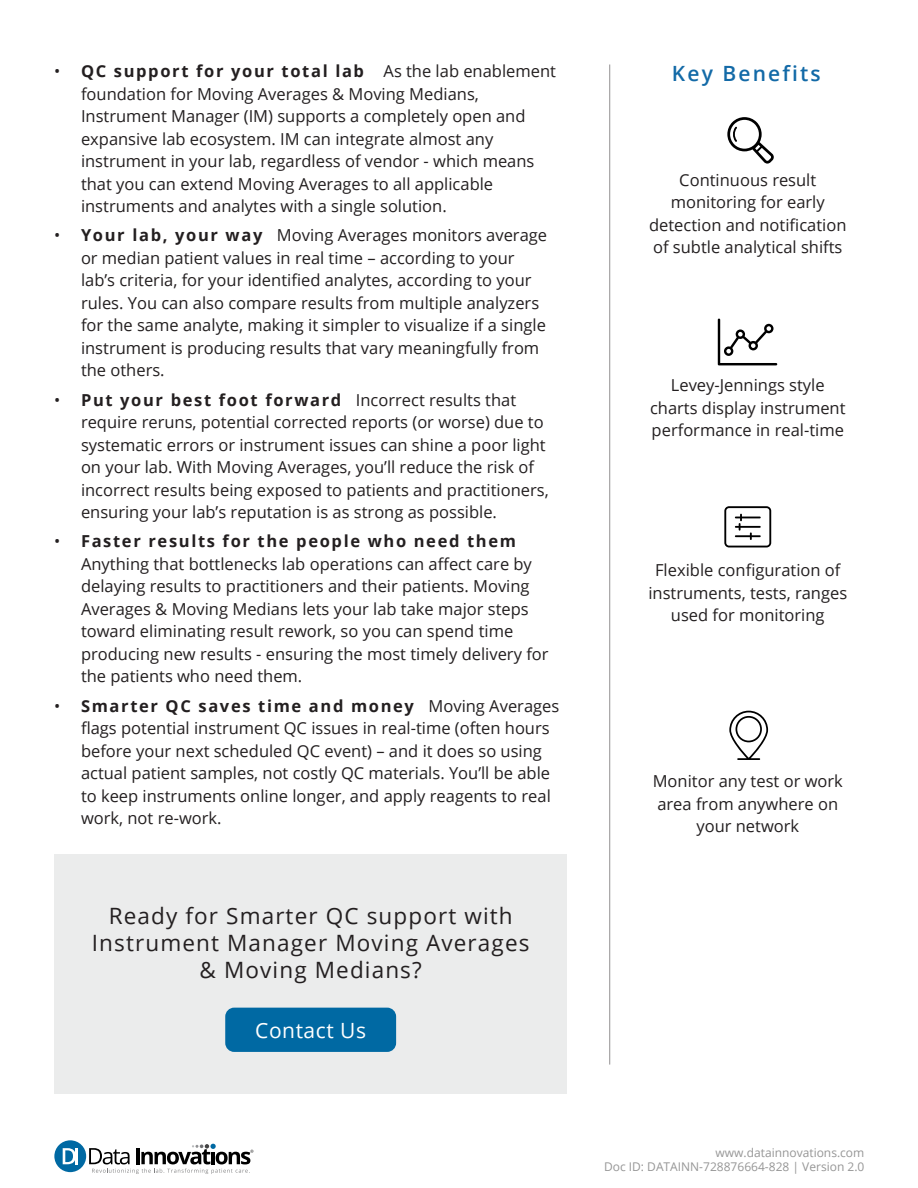
<style>
.page{position:relative;width:918px;height:1188px;background:#fff}
.page>*{position:absolute;margin:0;border:0;box-sizing:border-box;transform-origin:0 0}
.t1{font:22.5px/27px "Open Sans";letter-spacing:.05em;color:#231f20;text-align:center}
.Subtitles{font:600 21px "Open Sans";letter-spacing:.1em;color:#136aa7}
.t2{font:21px "Open Sans";letter-spacing:.025em;color:#fff}
.Graphic_Call_outs{font:16.5px/22.5px "Open Sans";color:#231f20}
.t3{font:12px "Open Sans";color:#969696}
.s1{font-weight:700}
</style>
<div class="page">
<div style="left:54px;top:1140px;width:32px;height:32px;background:#0069a3;border-radius:50%"></div>
<svg style="left:63px;top:1148px;width:15px;height:16px"></svg>
<svg style="left:89px;top:1144px;width:164px;height:30px"></svg>
<div style="left:54px;top:854px;width:513px;height:240px;background:#ebecec"></div>
<div style="left:225px;top:1008px;width:171px;height:44px;background:#0069a3;border-radius:9px"></div>
<hr style="left:609px;top:64px;width:1px;height:1001px;background:#231f20">
<svg style="left:718px;top:319px;width:59px;height:46px"></svg>
<svg style="left:724px;top:506px;width:47px;height:41px"></svg>
<svg style="left:727px;top:117px;width:47px;height:47px"></svg>
<svg style="left:729px;top:711px;width:39px;height:49px"></svg>
<p class="Graphic_Call_outs" style="left:81px;top:59px;width:477px;text-indent:-27px">• <span class="s1">QC support for your total lab</span> As the lab enablement foundation for Moving Averages &amp; Moving Medians, Instrument Manager (IM) supports a completely open and expansive lab ecosystem. IM can integrate almost any instrument in your lab, regardless of vendor - which means that you can extend Moving Averages to all applicable instruments and analytes with a single solution.</p>
<p class="Graphic_Call_outs" style="left:81px;top:224px;width:468px;text-indent:-27px">• <span class="s1">Your lab, your way</span> Moving Averages monitors average or median patient values in real time – according to your lab’s criteria, for your identified analytes, according to your rules. You can also compare results from multiple analyzers for the same analyte, making it simpler to visualize if a single instrument is producing results that vary meaningfully from the others.</p>
<p class="Graphic_Call_outs" style="left:81px;top:388px;width:469px;text-indent:-27px">• <span class="s1">Put your best foot forward</span> Incorrect results that require reruns, potential corrected reports (or worse) due to systematic errors or instrument issues can shine a poor light on your lab. With Moving Averages, you’ll reduce the risk of incorrect results being exposed to patients and practitioners, ensuring your lab’s reputation is as strong as possible.</p>
<p class="Graphic_Call_outs" style="left:81px;top:530px;width:469px;text-indent:-27px">• <span class="s1">Faster results for the people who need them </span>Anything that bottlenecks lab operations can affect care by delaying results to practitioners and their patients. Moving Averages &amp; Moving Medians lets your lab take major steps toward eliminating result rework, so you can spend time producing new results - ensuring the most timely delivery for the patients who need them.</p>
<p class="Graphic_Call_outs" style="left:81px;top:694px;width:480px;text-indent:-27px">• <span class="s1">Smarter QC saves time and money</span> Moving Averages flags potential instrument QC issues in real-time (often hours before your next scheduled QC event) – and it does so using actual patient samples, not costly QC materials. You’ll be able to keep instruments online longer, and apply reagents to real work, not re-work.</p>
<p class="t1" style="left:92px;top:902px;width:439px">Ready for Smarter QC support with<br>Instrument Manager Moving Averages &amp; Moving Medians?</p>
<p class="t2" style="left:255px;top:1016px;width:112px">Contact Us</p>
<p class="Subtitles" style="left:672px;top:59px;width:150px">Key Benefits</p>
<p class="Graphic_Call_outs" style="left:649px;top:168px;width:199px;text-align:center">Continuous result monitoring for early detection and notification of subtle analytical shifts</p>
<p class="Graphic_Call_outs" style="left:650px;top:373px;width:197px;text-align:center">Levey-Jennings style charts display instrument performance in real-time</p>
<p class="Graphic_Call_outs" style="left:648px;top:559px;width:200px;text-align:center">Flexible configuration of instruments, tests, ranges used for monitoring</p>
<p class="Graphic_Call_outs" style="left:653px;top:770px;width:192px;text-align:center">Monitor any test or work area from anywhere on your network</p>
<p class="t3" style="left:716px;top:1144px;width:150px">www.datainnovations.com</p>
<p class="t3" style="left:604px;top:1158px;width:262px">Doc ID: DATAINN-728876664-828 | Version 2.0</p>
</div>
